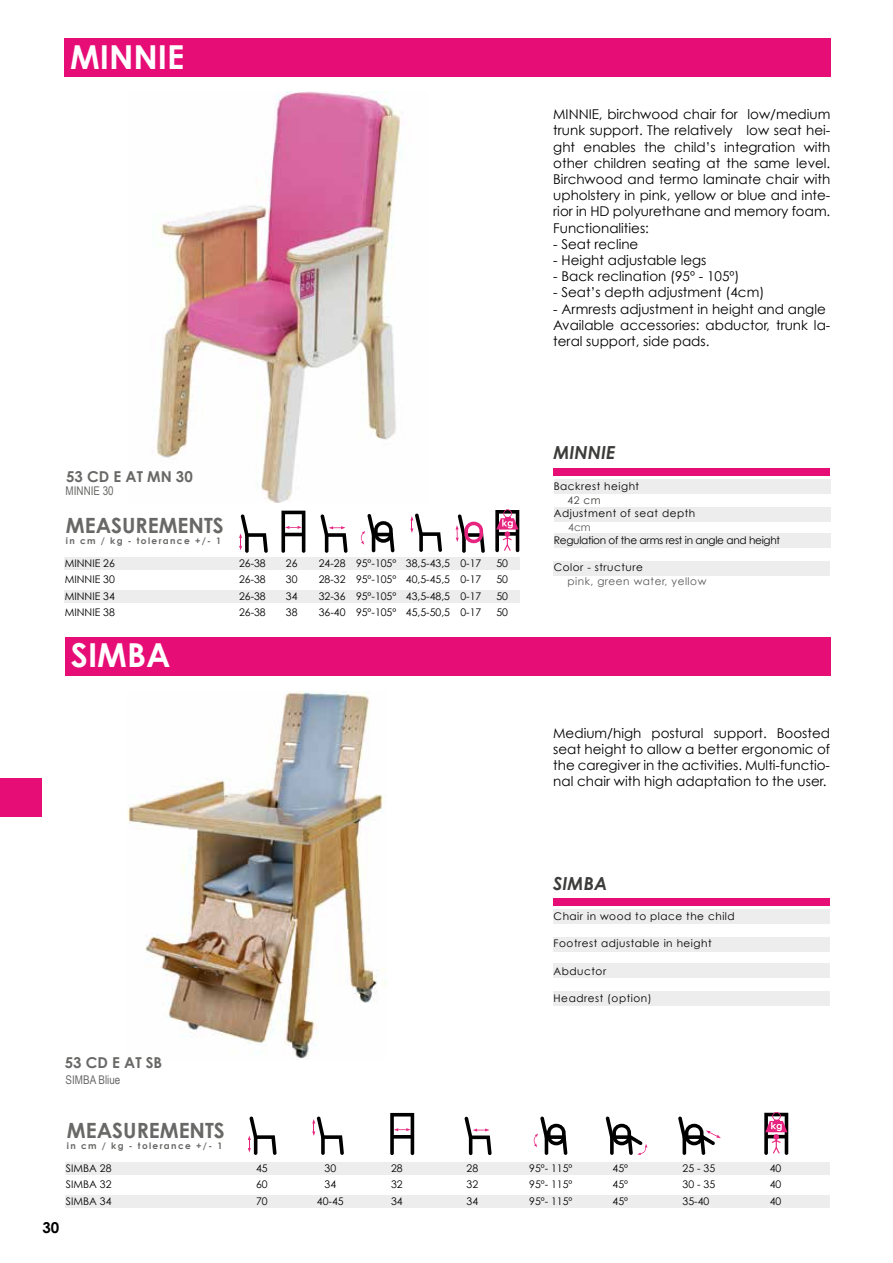
<style>
.page{position:relative;width:893px;height:1263px;background:#fff}
.page>*{position:absolute;margin:0;border:0;box-sizing:border-box;transform-origin:0 0}
.t1{font:700 33px "Century Gothic";color:#fff}
.t2{font:700 21px "Century Gothic";color:#686867}
.t3{font:italic 700 18px "Century Gothic";color:#3c3c3b}
.t4{font:700 15px "Century Gothic";color:#686867}
.t5{font:700 15px "Century Gothic";color:#000}
.t6{font:13.5px/16.2px "Century Gothic";color:#000;text-align:justify}
.t7{font:12px "Arial Narrow";color:#686867}
.t8{font:10.5px/16.5px "Century Gothic";color:#000;text-align:justify}
.t9{font:10.5px "Century Gothic";letter-spacing:.05em;color:#000}
.t10{font:10.5px "Century Gothic";letter-spacing:-.025em;color:#000}
.t11{font:10.5px "Century Gothic";letter-spacing:.05em;color:#575756}
.t12{font:10.5px "Century Gothic";color:#3c3c3b}
.t13{font:700 9px "Century Gothic";letter-spacing:.15em;color:#686867}
</style>
<div class="page">
<img style="left:127px;top:692px;width:260px;height:368px">
<div style="left:553px;top:898px;width:277px;height:8px;background:#e60e76"></div>
<div style="left:554px;top:909px;width:276px;height:15px;background:#ededed"></div>
<div style="left:554px;top:937px;width:276px;height:15px;background:#ededed"></div>
<div style="left:554px;top:963px;width:276px;height:15px;background:#ededed"></div>
<div style="left:554px;top:991px;width:276px;height:15px;background:#ededed"></div>
<div style="left:65px;top:637px;width:766px;height:38px;background:#e60e76"></div>
<img style="left:152px;top:92px;width:250px;height:410px">
<div style="left:553px;top:468px;width:277px;height:7px;background:#e60e76"></div>
<div style="left:554px;top:479px;width:276px;height:15px;background:#ededed"></div>
<div style="left:554px;top:507px;width:276px;height:15px;background:#ededed"></div>
<div style="left:554px;top:533px;width:276px;height:15px;background:#ededed"></div>
<div style="left:64px;top:38px;width:766px;height:39px;background:#e60e76"></div>
<div style="left:65px;top:557px;width:455px;height:12px;background:#ededed"></div>
<div style="left:65px;top:590px;width:455px;height:13px;background:#ededed"></div>
<div style="left:66px;top:1162px;width:764px;height:13px;background:#ededed"></div>
<div style="left:66px;top:1195px;width:764px;height:13px;background:#ededed"></div>
<div style="left:0;top:778px;width:41px;height:39px;background:#e60e76"></div>
<svg style="left:281px;top:511px;width:24px;height:42px"></svg>
<svg style="left:410px;top:513px;width:32px;height:39px"></svg>
<svg style="left:320px;top:514px;width:28px;height:39px"></svg>
<svg style="left:495px;top:509px;width:24px;height:43px"></svg>
<svg style="left:456px;top:514px;width:29px;height:39px"></svg>
<svg style="left:360px;top:514px;width:35px;height:38px"></svg>
<svg style="left:239px;top:514px;width:29px;height:39px"></svg>
<svg style="left:390px;top:1113px;width:24px;height:42px"></svg>
<svg style="left:464px;top:1116px;width:28px;height:39px"></svg>
<svg style="left:764px;top:1112px;width:24px;height:43px"></svg>
<svg style="left:533px;top:1116px;width:34px;height:39px"></svg>
<svg style="left:248px;top:1116px;width:29px;height:39px"></svg>
<svg style="left:606px;top:1116px;width:41px;height:39px"></svg>
<svg style="left:678px;top:1116px;width:43px;height:39px"></svg>
<svg style="left:312px;top:1116px;width:32px;height:39px"></svg>
<div style="left:553px;top:561px;width:277px;height:14px;background:#ededed"></div>
<h1 class="t1" style="left:70px;top:36px;width:116px">MINNIE</h1>
<p class="t6" style="left:553px;top:106px;width:279px">MINNIE, birchwood chair for low/medium trunk support. The relatively low seat hei&shy;ght enables the child’s integration with other children seating at the same level.<br>Birchwood and termo laminate chair with upholstery in pink, yellow or blue and inte&shy;rior in HD polyurethane and memory foam.<br>Functionalities:</p>
<p class="t6" style="left:553px;top:236px;width:87px">- Seat recline</p>
<p class="t6" style="left:553px;top:252px;width:155px">- Height adjustable legs</p>
<p class="t6" style="left:553px;top:268px;width:188px">- Back reclination (95º - 105º)</p>
<p class="t6" style="left:553px;top:284px;width:213px">- Seat’s depth adjustment (4cm)</p>
<p class="t6" style="left:553px;top:300px;width:279px;text-align:left">- Armrests adjustment in height and angle<br>Available accessories: abductor, trunk la&shy;teral support, side pads.</p>
<h3 class="t3" style="left:553px;top:441px;width:64px">MINNIE</h3>
<p class="t4" style="left:66px;top:467px;width:128px">53 CD E AT MN 30</p>
<p class="t7" style="left:66px;top:482px;width:50px">MINNIE 30</p>
<p class="t9" style="left:554px;top:480px;width:87px">Backrest height</p>
<p class="t12" style="left:567px;top:493px;width:35px">42 cm</p>
<p class="t9" style="left:554px;top:507px;width:143px">Adjustment of seat depth</p>
<p class="t11" style="left:568px;top:520px;width:24px">4cm</p>
<p class="t10" style="left:554px;top:534px;width:228px">Regulation of the arms rest in angle and height</p>
<p class="t9" style="left:554px;top:561px;width:91px">Color - structure</p>
<p class="t11" style="left:567px;top:574px;width:140px">pink, green water, yellow</p>
<h2 class="t2" style="left:66px;top:512px;width:159px">MEASUREMENTS</h2>
<p class="t13" style="left:66px;top:535px;width:157px">in cm / kg - tolerance +/- 1</p>
<p class="t8" style="left:65px;top:554px;width:52px">MINNIE 26<br>MINNIE 30<br>MINNIE 34<br>MINNIE 38</p>
<p class="t8" style="left:239px;top:554px;width:28px">26-38<br>26-38<br>26-38<br>26-38</p>
<p class="t8" style="left:319px;top:554px;width:28px">24-28<br>28-32<br>32-36<br>36-40</p>
<p class="t8" style="left:496px;top:554px;width:13px">50<br>50<br>50<br>50</p>
<p class="t8" style="left:286px;top:554px;width:13px">26<br>30<br>34<br>38</p>
<p class="t8" style="left:356px;top:554px;width:42px">95º-105º 95º-105º 95º-105º 95º-105º</p>
<p class="t8" style="left:406px;top:554px;width:46px">38,5-43,5<br>40,5-45,5<br>43,5-48,5<br>45,5-50,5</p>
<p class="t8" style="left:460px;top:554px;width:22px">0-17<br>0-17<br>0-17<br>0-17</p>
<h1 class="t1" style="left:71px;top:635px;width:101px">SIMBA</h1>
<p class="t4" style="left:65px;top:1053px;width:99px">53 CD E AT SB</p>
<p class="t7" style="left:66px;top:1071px;width:56px">SIMBA Bliue</p>
<p class="t6" style="left:553px;top:725px;width:278px">Medium/high postural support. Boosted seat height to allow a better ergonomic of the caregiver in the activities. Multi-functio&shy;nal chair with high adaptation to the user.</p>
<h3 class="t3" style="left:553px;top:871px;width:56px">SIMBA</h3>
<p class="t9" style="left:554px;top:910px;width:183px">Chair in wood to place the child</p>
<p class="t9" style="left:554px;top:937px;width:160px">Footrest adjustable in height</p>
<p class="t9" style="left:554px;top:964px;width:54px">Abductor</p>
<p class="t9" style="left:554px;top:991px;width:99px">Headrest (option)</p>
<h2 class="t2" style="left:67px;top:1117px;width:159px">MEASUREMENTS</h2>
<p class="t13" style="left:67px;top:1140px;width:157px">in cm / kg - tolerance +/- 1</p>
<p class="t8" style="left:66px;top:1160px;width:47px">SIMBA 28<br>SIMBA 32<br>SIMBA 34</p>
<p class="t8" style="left:256px;top:1160px;width:13px">45<br>60<br>70</p>
<p class="t8" style="left:391px;top:1160px;width:13px">28<br>32<br>34</p>
<p class="t8" style="left:770px;top:1160px;width:13px">40<br>40<br>40</p>
<p class="t8" style="left:613px;top:1160px;width:17px">45º 45º 45º</p>
<p class="t8" style="left:317px;top:1160px;width:28px;text-align:center">30<br>34<br>40-45</p>
<p class="t8" style="left:467px;top:1160px;width:13px">28<br>32<br>34</p>
<p class="t8" style="left:529px;top:1160px;width:45px">95º- 115º 95º- 115º 95º- 115º</p>
<p class="t8" style="left:683px;top:1160px;width:34px">25 - 35<br>30 - 35<br>35-40</p>
<p class="t5" style="left:43px;top:1218px;width:18px">30</p>
</div>
